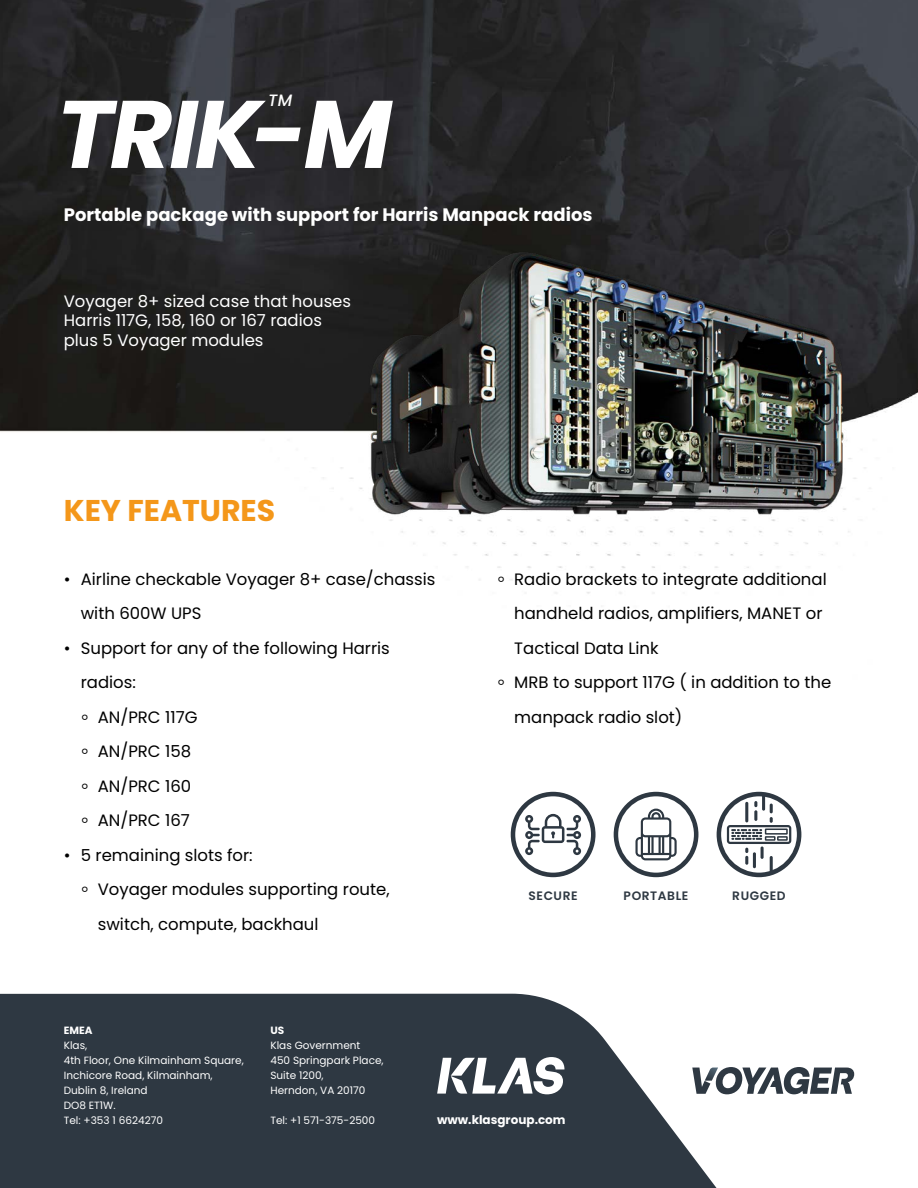
<style>
.page{position:relative;width:918px;height:1188px;background:#fff}
.page>*{position:absolute;margin:0;border:0;box-sizing:border-box;transform-origin:0 0}
.t1{font:italic 700 95.7px "Poppins";color:#fff}
.t2{font:700 30px "Poppins";color:#f4971a}
.t3{font:700 18px "Poppins";color:#fff}
.t4{font:16.5px/34.5px "Poppins";color:#000}
.t5{font:16.5px/19.5px "Poppins";color:#fff}
.t6{font:italic 500 16.35px "Poppins";color:#fff}
.t7{font:600 12.15px "Poppins";letter-spacing:.05em;color:#2e3842}
.t8{font:700 12px "Poppins";color:#fff}
.t9{font:10.5px/15px "Poppins";color:#fff}
.t10{font:700 10.5px "Poppins";color:#fff}
</style>
<div class="page">
<img style="left:0;top:0;width:918px;height:994px">
<svg style="left:511px;top:792px;width:85px;height:85px"></svg>
<svg style="left:717px;top:792px;width:84px;height:85px"></svg>
<svg style="left:614px;top:792px;width:84px;height:85px"></svg>
<svg style="left:0;top:994px;width:725px;height:194px;fill:#2e3842"></svg>
<svg style="left:437px;top:1057px;width:127px;height:37px"></svg>
<svg style="left:692px;top:1067px;width:162px;height:27px"></svg>
<img style="left:353px;top:236px;width:507px;height:295px">
<p class="t6" style="left:268px;top:91px;width:26px">TM</p>
<h1 class="t1" style="left:56px;top:79px;width:337px">TRIK-M</h1>
<p class="t3" style="left:64px;top:204px;width:530px">Portable package with support for Harris Manpack radios</p>
<p class="t5" style="left:64px;top:291px;width:289px">Voyager 8+ sized case that houses<br>Harris 117G, 158, 160 or 167 radios plus 5 Voyager modules</p>
<h2 class="t2" style="left:64px;top:493px;width:213px">KEY FEATURES</h2>
<p class="t4" style="left:81px;top:562px;width:356px;text-indent:-17px">• Airline checkable Voyager 8+ case/chassis with 600W UPS</p>
<p class="t4" style="left:81px;top:631px;width:311px;text-indent:-17px">• Support for any of the following Harris radios:<br>॰ AN/PRC 117G<br>॰ AN/PRC 158<br>॰ AN/PRC 160<br>॰ AN/PRC 167</p>
<p class="t4" style="left:64px;top:838px;width:191px">• 5 remaining slots for:</p>
<p class="t4" style="left:81px;top:872px;width:310px">॰ Voyager modules supporting route,</p>
<p class="t4" style="left:98px;top:907px;width:222px">switch, compute, backhaul</p>
<p class="t4" style="left:497px;top:562px;width:331px">॰ Radio brackets to integrate additional</p>
<p class="t4" style="left:514px;top:596px;width:310px">handheld radios, amplifiers, MANET or</p>
<p class="t4" style="left:514px;top:631px;width:146px">Tactical Data Link</p>
<p class="t4" style="left:497px;top:665px;width:335px">॰ MRB to support 117G ( in addition to the</p>
<p class="t4" style="left:514px;top:700px;width:170px">manpack radio slot)</p>
<p class="t7" style="left:529px;top:888px;width:51px">SECURE</p>
<p class="t7" style="left:624px;top:888px;width:66px">PORTABLE</p>
<p class="t7" style="left:732px;top:888px;width:55px">RUGGED</p>
<p class="t10" style="left:64px;top:1024px;width:30px">EMEA</p>
<p class="t9" style="left:64px;top:1038px;width:182px">Klas,<br>4th Floor, One Kilmainham Square,<br>Inchicore Road, Kilmainham,<br>Dublin 8, Ireland<br>DO8 ET1W.<br>Tel: +353 1 6624270</p>
<p class="t10" style="left:270px;top:1024px;width:15px">US</p>
<p class="t9" style="left:270px;top:1038px;width:115px">Klas Government<br>450 Springpark Place,<br>Suite 1200,<br>Herndon, VA 20170</p>
<p class="t9" style="left:270px;top:1113px;width:106px">Tel: +1 571-375-2500</p>
<p class="t8" style="left:437px;top:1113px;width:130px">www.klasgroup.com</p>
</div>
